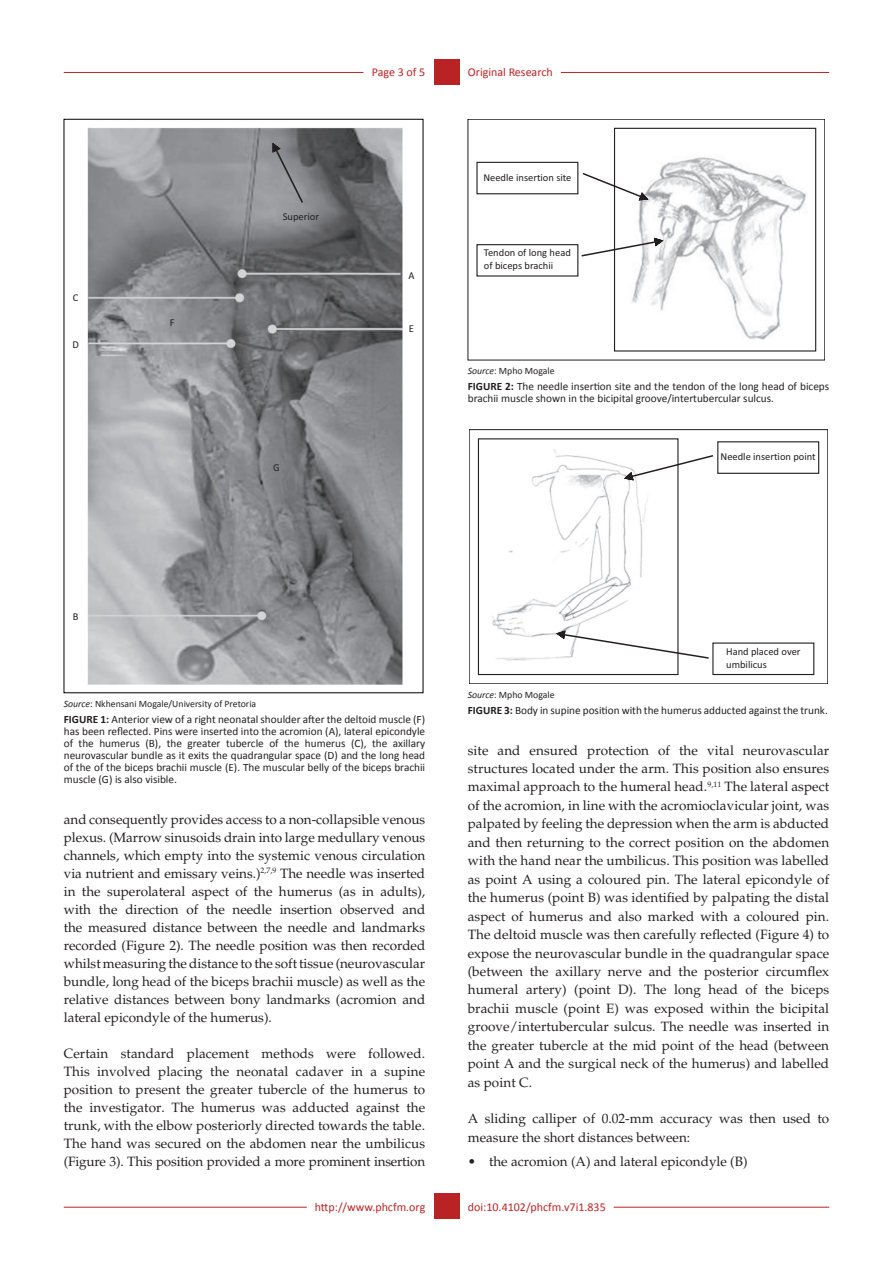
<style>
.page{position:relative;width:893px;height:1263px;background:#fff}
.page>*{position:absolute;margin:0;border:0;box-sizing:border-box;transform-origin:0 0}
.Text{font:13.5px/18.5px "Palatino";color:#231f20;text-align:justify}
.RRH_Bottom{font:12px "Calibri";color:#ba2324}
.LRH_Bottom{font:12px "Calibri";color:#ba2324}
.RRH{font:12px "Calibri";color:#ba2324}
.LRH{font:12px "Calibri";letter-spacing:-.005em;color:#ba2324}
.Figure_caption{font:11.25px/12px "Calibri";color:#231f20;text-align:justify}
.t1{font:10.5px/12.6px "Calibri";color:#231f20}
.Fig_source{font:9.75px "Calibri";color:#231f20}
.s1{font-style:italic}
.s2{font-weight:700}
</style>
<div class="page">
<hr style="left:64px;top:72px;width:299px;height:1px;background:#ba2324">
<hr style="left:561px;top:72px;width:268px;height:1px;background:#ba2324">
<div style="left:434px;top:59px;width:25px;height:26px;background:#ba2324"></div>
<hr style="left:64px;top:1207px;width:243px;height:1px;background:#ba2324">
<hr style="left:614px;top:1207px;width:215px;height:1px;background:#ba2324">
<div style="left:434px;top:1193px;width:25px;height:26px;background:#ba2324"></div>
<img style="left:87px;top:128px;width:315px;height:556px">
<svg style="left:273px;top:143px;width:31px;height:61px;background:#848689"></svg>
<svg style="left:476px;top:127px;width:341px;height:225px"></svg>
<div style="left:468px;top:119px;width:357px;height:241px;border:1px solid #231f20"></div>
<img style="left:492px;top:449px;width:156px;height:211px">
<div style="left:717px;top:441px;width:102px;height:33px;border:1px solid #231f20"></div>
<div style="left:712px;top:642px;width:102px;height:33px;border:1px solid #231f20"></div>
<svg style="left:624px;top:454px;width:90px;height:26px"></svg>
<svg style="left:556px;top:630px;width:153px;height:30px"></svg>
<div style="left:478px;top:438px;width:200px;height:237px;border:1px solid #231f20"></div>
<div style="left:469px;top:429px;width:359px;height:255px;border:1px solid #231f20"></div>
<p class="LRH" style="left:372px;top:65px;width:55px">Page 3 of 5</p>
<p class="RRH" style="left:468px;top:65px;width:86px">Original Research</p>
<p class="t1" style="left:73px;top:291px;width:7px">C</p>
<p class="t1" style="left:72px;top:338px;width:8px">D</p>
<p class="t1" style="left:170px;top:316px;width:6px">F</p>
<p class="t1" style="left:283px;top:210px;width:38px">Superior</p>
<p class="t1" style="left:273px;top:461px;width:8px">G</p>
<p class="t1" style="left:408px;top:269px;width:8px">A</p>
<p class="t1" style="left:409px;top:323px;width:7px">E</p>
<p class="t1" style="left:483px;top:171px;width:90px">Needle insertion site</p>
<p class="t1" style="left:484px;top:247px;width:88px">Tendon of long head of biceps brachii</p>
<p class="Fig_source" style="left:468px;top:364px;width:88px"><span class="s1">Source</span>: Mpho Mogale</p>
<p class="Figure_caption" style="left:468px;top:381px;width:363px"><span class="s2">FIGURE 2:</span> The needle insertion site and the tendon of the long head of biceps brachii muscle shown in the bicipital groove/intertubercular sulcus.</p>
<p class="t1" style="left:721px;top:450px;width:97px">Needle insertion point</p>
<p class="t1" style="left:73px;top:610px;width:7px">B</p>
<p class="Fig_source" style="left:64px;top:697px;width:194px"><span class="s1">Source</span>: Nkhensani Mogale/University of Pretoria</p>
<p class="Figure_caption" style="left:64px;top:713px;width:363px"><span class="s2">FIGURE 1:</span> Anterior view of a right neonatal shoulder after the deltoid muscle (F) has been reflected. Pins were inserted into the acromion (A), lateral epicondyle of the humerus (B), the greater tubercle of the humerus (C), the axillary neurovascular bundle as it exits the quadrangular space (D) and the long head of the of the biceps brachii muscle (E). The muscular belly of the biceps brachii muscle (G) is also visible.</p>
<p class="Text" style="left:64px;top:810px;width:363px;line-height:18px">and consequently provides access to a non-collapsible venous plexus. (Marrow sinusoids drain into large medullary venous channels, which empty into the systemic venous circulation via nutrient and emissary veins.)<sup>2,7,9</sup> The needle was inserted in the superolateral aspect of the humerus (as in adults), with the direction of the needle insertion observed and the measured distance between the needle and landmarks recorded (Figure 2). The needle position was then recorded whilst measuring the distance to the soft tissue (neurovascular bundle, long head of the biceps brachii muscle) as well as the relative distances between bony landmarks (acromion and lateral epicondyle of the humerus).</p>
<p class="Text" style="left:64px;top:1044px;width:363px;line-height:18px">Certain standard placement methods were followed.<br>This involved placing the neonatal cadaver in a supine position to present the greater tubercle of the humerus to the investigator. The humerus was adducted against the trunk, with the elbow posteriorly directed towards the table.<br>The hand was secured on the abdomen near the umbilicus (Figure 3). This position provided a more prominent insertion</p>
<p class="t1" style="left:726px;top:645px;width:76px">Hand placed over umbilicus</p>
<p class="Fig_source" style="left:468px;top:688px;width:88px"><span class="s1">Source</span>: Mpho Mogale</p>
<p class="Figure_caption" style="left:468px;top:704px;width:362px"><span class="s2">FIGURE 3:</span> Body in supine position with the humerus adducted against the trunk.</p>
<p class="Text" style="left:468px;top:741px;width:363px">site and ensured protection of the vital neurovascular structures located under the arm. This position also ensures maximal approach to the humeral head.<sup>9,11</sup> The lateral aspect of the acromion, in line with the acromioclavicular joint, was palpated by feeling the depression when the arm is abducted and then returning to the correct position on the abdomen with the hand near the umbilicus. This position was labelled as point A using a coloured pin. The lateral epicondyle of the humerus (point B) was identified by palpating the distal aspect of humerus and also marked with a coloured pin.<br>The deltoid muscle was then carefully reflected (Figure 4) to expose the neurovascular bundle in the quadrangular space (between the axillary nerve and the posterior circumflex humeral artery) (point D). The long head of the biceps brachii muscle (point E) was exposed within the bicipital groove/intertubercular sulcus. The needle was inserted in the greater tubercle at the mid point of the head (between point A and the surgical neck of the humerus) and labelled as point C.</p>
<p class="Text" style="left:468px;top:1109px;width:363px">A sliding calliper of 0.02-mm accuracy was then used to measure the short distances between:</p>
<p class="Text" style="left:468px;top:1152px;width:281px">• the acromion (A) and lateral epicondyle (B)</p>
<p class="LRH_Bottom" style="left:315px;top:1199px;width:112px">http://www.phcfm.org</p>
<p class="RRH_Bottom" style="left:468px;top:1199px;width:139px">doi:10.4102/phcfm.v7i1.835</p>
</div>
